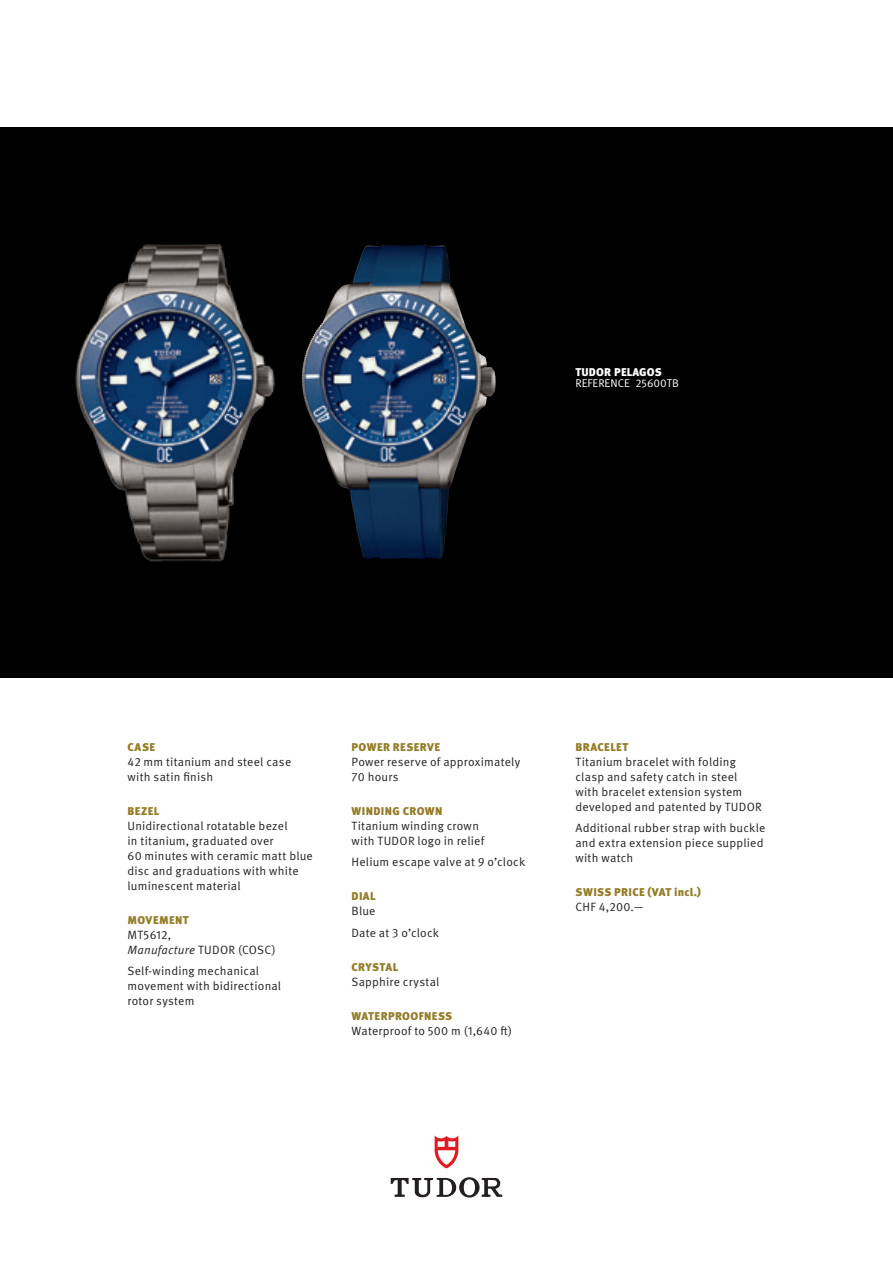
<style>
.page{position:relative;width:893px;height:1263px;background:#fff}
.page>*{position:absolute;margin:0;border:0;box-sizing:border-box;transform-origin:0 0}
.t1{font:12px/15px "Meta Pro Norm";letter-spacing:.02em;color:#231f20}
.t2{font:12px "Meta Pro Norm Ita";letter-spacing:.015em;color:#231f20}
.t3{font:900 11.25px "Meta Pro";letter-spacing:.035em;color:#957c27}
.t4{font:11.25px "Meta Pro Norm";color:#fff}
.t5{font:900 11.25px "Meta Pro";letter-spacing:.01em;color:#fff}
.s1{font-family:"Meta Pro Norm"}
</style>
<div class="page">
<svg style="left:435px;top:1136px;width:23px;height:32px"></svg>
<svg style="left:391px;top:1177px;width:111px;height:20px"></svg>
<div style="left:0;top:128px;width:893px;height:550px;background:#000"></div>
<img style="left:302px;top:245px;width:141px;height:244px">
<img style="left:75px;top:244px;width:200px;height:318px">
<p class="t5" style="left:575px;top:363px;width:88px">TUDOR PELAGOS</p>
<p class="t4" style="left:575px;top:375px;width:105px">REFERENCE 25600TB</p>
<p class="t3" style="left:128px;top:738px;width:29px">CASE</p>
<p class="t1" style="left:128px;top:753px;width:165px">42 mm titanium and steel case with satin finish</p>
<p class="t3" style="left:128px;top:802px;width:33px">BEZEL</p>
<p class="t1" style="left:128px;top:817px;width:187px">Unidirectional rotatable bezel<br>in titanium, graduated over<br>60 minutes with ceramic matt blue disc and graduations with white luminescent material</p>
<p class="t3" style="left:128px;top:911px;width:63px">MOVEMENT</p>
<p class="t1" style="left:128px;top:926px;width:45px">MT5612,</p>
<p class="t2" style="left:128px;top:940px;width:150px">Manufacture <span class="s1">TUDOR (COSC)</span></p>
<p class="t1" style="left:128px;top:963px;width:155px">Self-winding mechanical movement with bidirectional rotor system</p>
<p class="t3" style="left:352px;top:738px;width:90px">POWER RESERVE</p>
<p class="t1" style="left:351px;top:753px;width:170px">Power reserve of approximately<br>70 hours</p>
<p class="t3" style="left:352px;top:802px;width:92px">WINDING CROWN</p>
<p class="t1" style="left:351px;top:817px;width:134px">Titanium winding crown with TUDOR logo in relief</p>
<p class="t1" style="left:351px;top:854px;width:175px">Helium escape valve at 9 o’clock</p>
<p class="t3" style="left:352px;top:887px;width:26px">DIAL</p>
<p class="t1" style="left:351px;top:899px;width:89px;line-height:21.5px">Blue<br>Date at 3 o’clock</p>
<p class="t3" style="left:352px;top:958px;width:48px">CRYSTAL</p>
<p class="t1" style="left:351px;top:973px;width:89px">Sapphire crystal</p>
<p class="t3" style="left:352px;top:1007px;width:102px">WATERPROOFNESS</p>
<p class="t1" style="left:351px;top:1022px;width:162px">Waterproof to 500 m (1,640 ft)</p>
<p class="t3" style="left:575px;top:738px;width:54px">BRACELET</p>
<p class="t1" style="left:575px;top:753px;width:188px">Titanium bracelet with folding clasp and safety catch in steel with bracelet extension system developed and patented by TUDOR</p>
<p class="t1" style="left:575px;top:819px;width:191px">Additional rubber strap with buckle and extra extension piece supplied with watch</p>
<p class="t3" style="left:575px;top:883px;width:127px">SWISS PRICE (VAT incl.)</p>
<p class="t1" style="left:575px;top:899px;width:70px">CHF 4,200.—</p>
</div>
